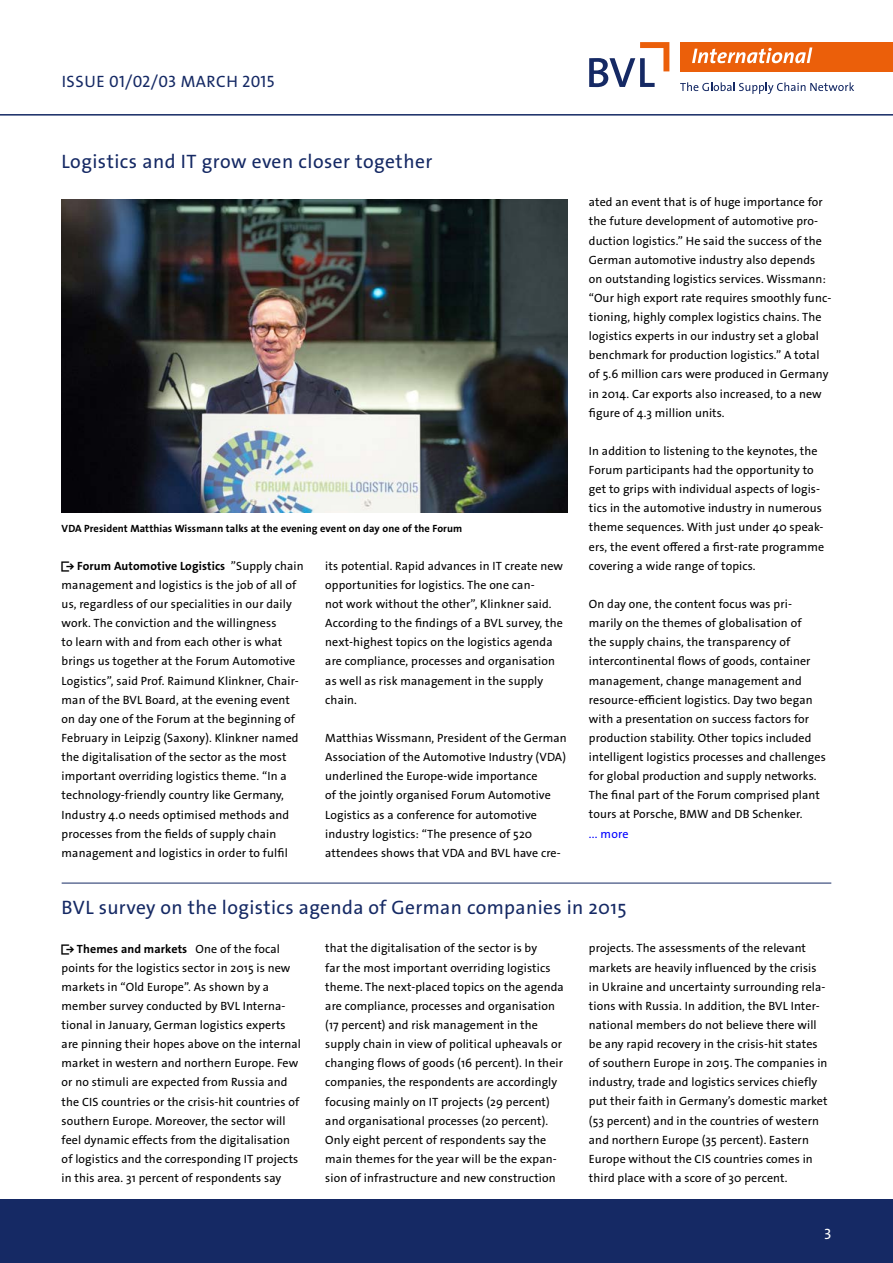
<style>
.page{position:relative;width:893px;height:1263px;background:#fff}
.page>*{position:absolute;margin:0;border:0;box-sizing:border-box;transform-origin:0 0}
.t1{font:19.5px "The Sans LP5 Plain";letter-spacing:.02em;color:#152964}
.t2{font:16.5px "The Sans LP5 Plain";letter-spacing:.03em;color:#152964}
.t3{font:15px "The Sans LP5 Plain";color:#fff}
.t4{font:12px/19.2px "The Sans LP5 Plain";letter-spacing:.01em;color:#000}
.t5{font:12px "The Sans LP7 Bld";letter-spacing:.01em;color:#000}
.t6{font:12px "The Sans LP5 Plain";color:#00f}
.t7{font:10.5px "The Sans LP7 Bld";letter-spacing:.01em;color:#000}
.s1{font-family:"The Sans LP5 Plain"}
</style>
<div class="page">
<div style="left:0;top:1199px;width:893px;height:64px;background:#152964"></div>
<hr style="left:0;top:114px;width:893px;height:2px;background:#152964">
<div style="left:680px;top:42px;width:213px;height:29px;background:#eb5f0a"></div>
<svg style="left:589px;top:42px;width:80px;height:45px"></svg>
<svg style="left:692px;top:47px;width:120px;height:16px"></svg>
<svg style="left:680px;top:82px;width:174px;height:12px"></svg>
<img style="left:62px;top:200px;width:506px;height:312px">
<hr style="left:62px;top:883px;width:769px;height:1px;background:#152964">
<h2 class="t2" style="left:62px;top:71px;width:214px">ISSUE 01/02/03 MARCH 2015</h2>
<h1 class="t1" style="left:62px;top:149px;width:372px">Logistics and IT grow even closer together</h1>
<p class="t7" style="left:62px;top:522px;width:402px">VDA President Matthias Wissmann talks at the evening event on day one of the Forum</p>
<p class="t5" style="left:62px;top:558px;width:244px">• Forum Automotive Logistics <span class="s1">”Supply chain</span></p>
<p class="t4" style="left:62px;top:575px;width:239px">management and logistics is the job of all of us, regardless of our specialities in our daily work. The conviction and the willingness<br>to learn with and from each other is what brings us together at the Forum Automotive Logistics”, said Prof. Raimund Klinkner, Chair&shy;man of the BVL Board, at the evening event on day one of the Forum at the beginning of February in Leipzig (Saxony). Klinkner named the digitalisation of the sector as the most important overriding logistics theme. “In a technology-friendly country like Germany, Industry 4.0 needs optimised methods and processes from the fields of supply chain management and logistics in order to fulfil</p>
<p class="t4" style="left:325px;top:556px;width:239px">its potential. Rapid advances in IT create new opportunities for logistics. The one can-<br>not work without the other”, Klinkner said.<br>According to the findings of a BVL survey, the next-highest topics on the logistics agenda are compliance, processes and organisation as well as risk management in the supply chain.</p>
<p class="t4" style="left:325px;top:728px;width:243px">Matthias Wissmann, President of the German Association of the Automotive Industry (VDA) underlined the Europe-wide importance<br>of the jointly organised Forum Automotive Logistics as a conference for automotive industry logistics: “The presence of 520 attendees shows that VDA and BVL have cre-</p>
<p class="t4" style="left:589px;top:193px;width:244px">ated an event that is of huge importance for the future development of automotive pro&shy;duction logistics.” He said the success of the German automotive industry also depends on outstanding logistics services. Wissmann: “Our high export rate requires smoothly func&shy;tioning, highly complex logistics chains. The logistics experts in our industry set a global benchmark for production logistics.” A total of 5.6 million cars were produced in Germany in 2014. Car exports also increased, to a new figure of 4.3 million units.</p>
<p class="t4" style="left:589px;top:441px;width:237px">In addition to listening to the keynotes, the Forum participants had the opportunity to get to grips with individual aspects of logis&shy;tics in the automotive industry in numerous theme sequences. With just under 40 speak&shy;ers, the event offered a first-rate programme covering a wide range of topics.</p>
<p class="t4" style="left:589px;top:594px;width:238px">On day one, the content focus was pri&shy;marily on the themes of globalisation of<br>the supply chains, the transparency of intercontinental flows of goods, container management, change management and resource-efficient logistics. Day two began with a presentation on success factors for production stability. Other topics included intelligent logistics processes and challenges for global production and supply networks.<br>The final part of the Forum comprised plant tours at Porsche, BMW and DB Schenker.</p>
<p class="t6" style="left:589px;top:826px;width:41px">... more</p>
<h1 class="t1" style="left:62px;top:895px;width:566px">BVL survey on the logistics agenda of German companies in 2015</h1>
<p class="t5" style="left:62px;top:941px;width:220px">• Themes and markets <span class="s1">One of the focal</span></p>
<p class="t4" style="left:62px;top:958px;width:241px">points for the logistics sector in 2015 is new markets in “Old Europe”. As shown by a member survey conducted by BVL Interna&shy;tional in January, German logistics experts are pinning their hopes above on the internal market in western and northern Europe. Few or no stimuli are expected from Russia and the CIS countries or the crisis-hit countries of southern Europe. Moreover, the sector will feel dynamic effects from the digitalisation of logistics and the corresponding IT projects in this area. 31 percent of respondents say</p>
<p class="t4" style="left:325px;top:939px;width:240px">that the digitalisation of the sector is by<br>far the most important overriding logistics theme. The next-placed topics on the agenda are compliance, processes and organisation (17 percent) and risk management in the supply chain in view of political upheavals or changing flows of goods (16 percent). In their companies, the respondents are accordingly focusing mainly on IT projects (29 percent) and organisational processes (20 percent).<br>Only eight percent of respondents say the main themes for the year will be the expan&shy;sion of infrastructure and new construction</p>
<p class="t4" style="left:589px;top:939px;width:240px">projects. The assessments of the relevant markets are heavily influenced by the crisis in Ukraine and uncertainty surrounding rela&shy;tions with Russia. In addition, the BVL Inter&shy;national members do not believe there will be any rapid recovery in the crisis-hit states of southern Europe in 2015. The companies in industry, trade and logistics services chiefly put their faith in Germany’s domestic market (53 percent) and in the countries of western and northern Europe (35 percent). Eastern Europe without the CIS countries comes in third place with a score of 30 percent.</p>
<p class="t3" style="left:824px;top:1224px;width:9px">3</p>
</div>
